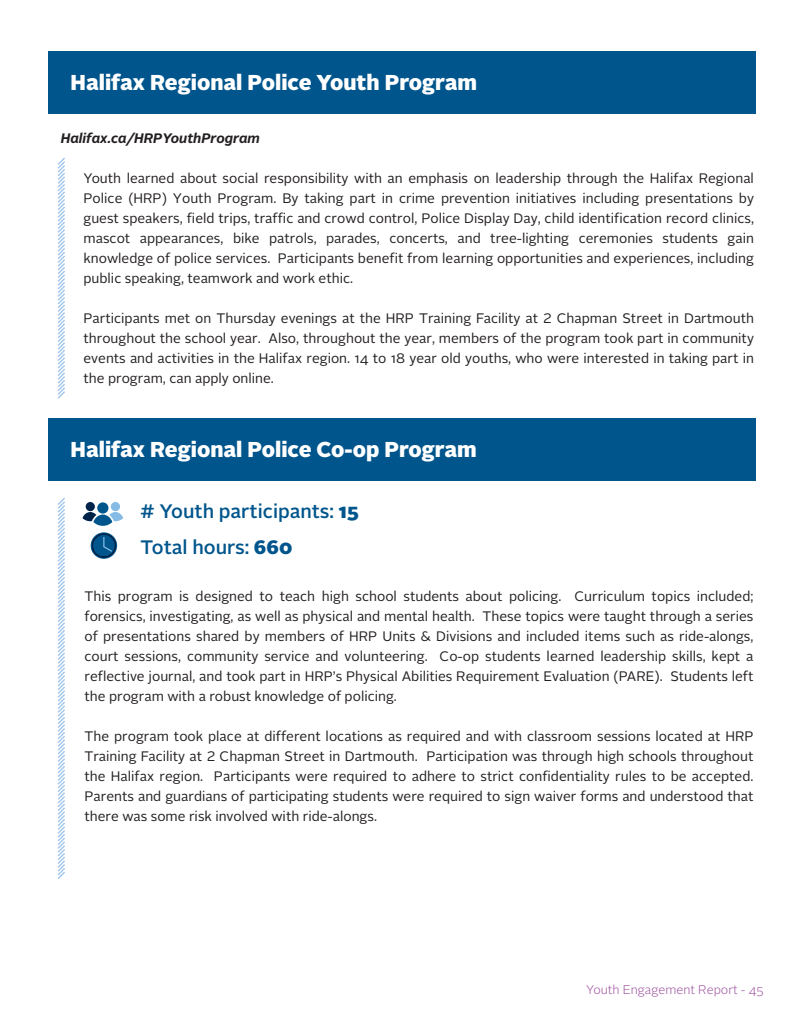
<style>
.page{position:relative;width:810px;height:1035px;background:#fff}
.page>*{position:absolute;margin:0;border:0;box-sizing:border-box;transform-origin:0 0}
.t1{font:900 21.5px "Alright Sans";color:#fff}
.t2{font:500 19.5px "Alright Sans";color:#00558c}
.t3{font:13.75px/20px "Alright Sans";color:#231f20;text-align:justify}
.t4{font:italic 700 13.75px "Alright Sans";color:#231f20}
.t5{font:300 12.5px "Alright Sans";color:#9a4c9d}
.s1{font-weight:900}
</style>
<div class="page">
<svg style="left:57px;top:157px;width:8px;height:242px"></svg>
<div style="left:49px;top:51px;width:707px;height:63px;background:#00558c"></div>
<svg style="left:57px;top:497px;width:8px;height:382px"></svg>
<div style="left:49px;top:418px;width:707px;height:63px;background:#00558c"></div>
<div style="left:97px;top:502px;width:11px;height:12px;background:#00558c;border-radius:50%"></div>
<div style="left:111px;top:502px;width:9px;height:9px;background:#85bbe5;border-radius:50%"></div>
<div style="left:86px;top:502px;width:9px;height:9px;background:#002349;border-radius:50%"></div>
<svg style="left:82px;top:512px;width:41px;height:14px"></svg>
<svg style="left:91px;top:532px;width:26px;height:27px"></svg>
<svg style="left:92px;top:533px;width:24px;height:25px"></svg>
<p class="t1" style="left:71px;top:67px;width:408px">Halifax Regional Police Youth Program</p>
<p class="t4" style="left:61px;top:128px;width:201px">Halifax.ca/HRPYouthProgram</p>
<p class="t3" style="left:84px;top:168px;width:672px">Youth learned about social responsibility with an emphasis on leadership through the Halifax Regional Police (HRP) Youth Program. By taking part in crime prevention initiatives including presentations by guest speakers, field trips, traffic and crowd control, Police Display Day, child identification record clinics, mascot appearances, bike patrols, parades, concerts, and tree-lighting ceremonies students gain knowledge of police services. Participants benefit from learning opportunities and experiences, including public speaking, teamwork and work ethic.</p>
<p class="t3" style="left:84px;top:308px;width:672px">Participants met on Thursday evenings at the HRP Training Facility at 2 Chapman Street in Dartmouth throughout the school year. Also, throughout the year, members of the program took part in community events and activities in the Halifax region. 14 to 18 year old youths, who were interested in taking part in the program, can apply online.</p>
<p class="t1" style="left:71px;top:434px;width:408px">Halifax Regional Police Co-op Program</p>
<p class="t2" style="left:141px;top:498px;width:220px"># Youth participants: <span class="s1">15</span></p>
<p class="t2" style="left:141px;top:534px;width:153px">Total hours: <span class="s1">660</span></p>
<p class="t3" style="left:84px;top:586px;width:671px">This program is designed to teach high school students about policing. Curriculum topics included; forensics, investigating, as well as physical and mental health. These topics were taught through a series of presentations shared by members of HRP Units &amp; Divisions and included items such as ride-alongs, court sessions, community service and volunteering. Co-op students learned leadership skills, kept a reflective journal, and took part in HRP’s Physical Abilities Requirement Evaluation (PARE). Students left the program with a robust knowledge of policing.</p>
<p class="t3" style="left:84px;top:726px;width:671px">The program took place at different locations as required and with classroom sessions located at HRP Training Facility at 2 Chapman Street in Dartmouth. Participation was through high schools throughout the Halifax region. Participants were required to adhere to strict confidentiality rules to be accepted.<br>Parents and guardians of participating students were required to sign waiver forms and understood that there was some risk involved with ride-alongs.</p>
<p class="t5" style="left:586px;top:981px;width:179px">Youth Engagement Report - 45</p>
</div>
